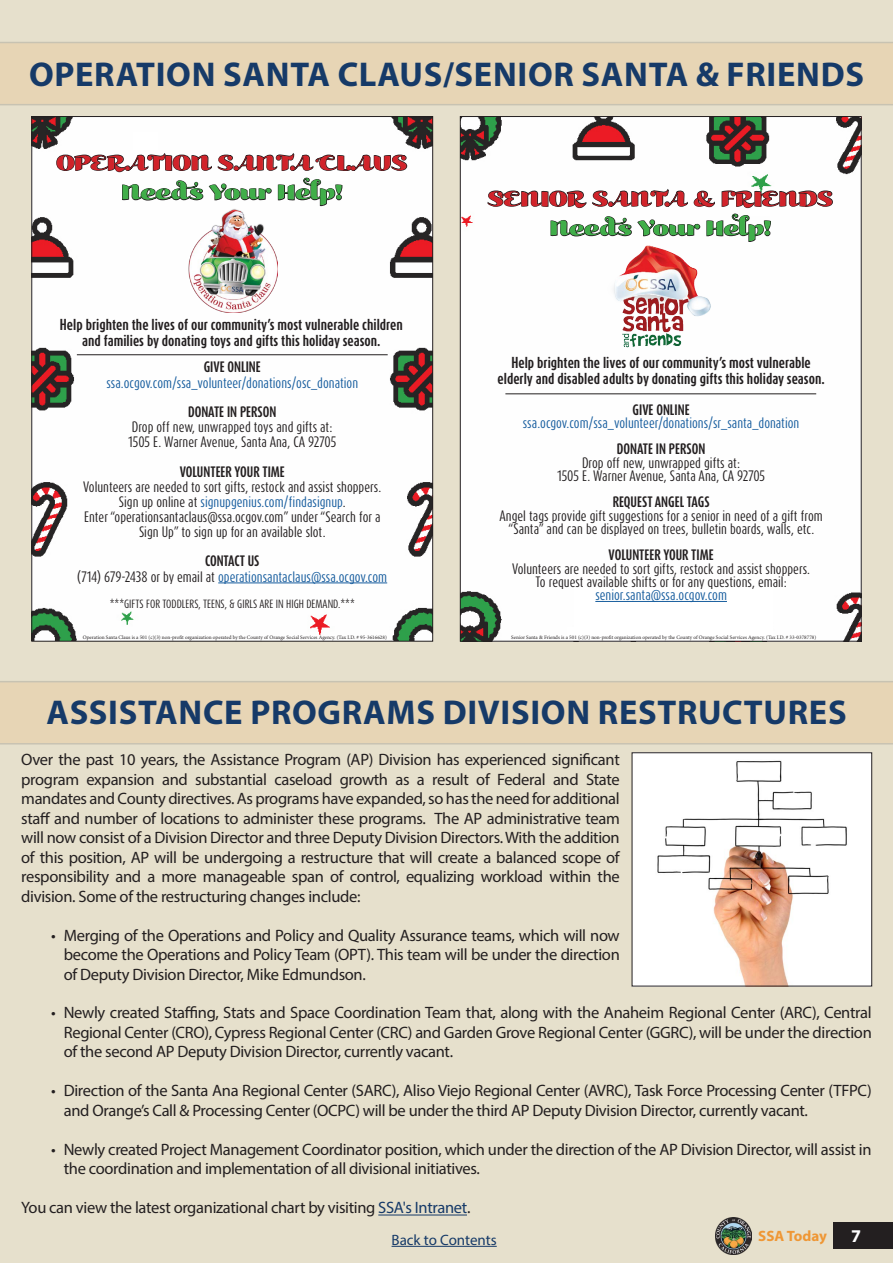
<style>
.page{position:relative;width:893px;height:1263px;background:#e6e0cc}
.page>*{position:absolute;margin:0;border:0;box-sizing:border-box;transform-origin:0 0}
.Head_2{font:700 34.5px "Myriad Pro";letter-spacing:.02em;color:#163a68}
.t1{font:24.45px/29.4px "Kari Display Pro";color:#d1232a;text-align:center}
.t2{font:700 18px "Myriad Pro";color:#fff}
.t3{font:16.5px/19.5px "Myriad Pro";letter-spacing:-.02em;color:#231f20;text-align:justify}
.SSA_Article_Content{font:15px "Myriad Pro";color:#163a68}
.t4{font:700 15px "Myriad Pro";color:#ef9735}
.t5{font:700 13.2px/15.9px "Dax Compact Pro";color:#231f20;text-align:center}
.t6{font:12.6px/13.2px "Dax Compact Pro";color:#231f20;text-align:center}
.t7{font:12.6px/15.1px "Dax Compact Pro";color:#175d9e;text-align:center}
.t8{font:9.9px "Dax Compact Pro";color:#231f20}
.t9{font:5.25px "Minion Pro";color:#231f20}
.s1{color:#40ae49}
.s2{font-weight:700;color:#231f20}
.s3{font-weight:700}
.s4{color:#175d9e}
.s5{color:#231f20}
.s6{color:#163a68}
</style>
<div class="page">
<div style="left:834px;top:1222px;width:59px;height:26px;background:#231f20"></div>
<img style="left:715px;top:1217px;width:36px;height:37px">
<img style="left:33px;top:118px;width:398px;height:522px">
<svg style="left:56px;top:118px;width:352px;height:182px;background:#edecec"></svg>
<hr style="left:218px;top:582px;width:169px;height:1px;background:#175d9e">
<img style="left:187px;top:207px;width:90px;height:106px">
<hr style="left:77px;top:354px;width:311px;height:1px;background:#231f20">
<div style="left:0;top:42px;width:893px;height:63px;background:#e7d5b5"></div>
<div style="left:462px;top:118px;width:398px;height:522px;background:#fefefe"></div>
<img style="left:606px;top:336px;width:110px;height:14px">
<div style="left:574px;top:589px;width:199px;height:52px;background:#fff"></div>
<svg style="left:487px;top:118px;width:347px;height:218px;background:#e6dfdf"></svg>
<hr style="left:595px;top:601px;width:132px;height:1px;background:#175d9e">
<hr style="left:505px;top:393px;width:311px;height:1px;background:#231f20">
<div style="left:567px;top:627px;width:15px;height:14px;background:#fff"></div>
<div style="left:0;top:681px;width:893px;height:63px;background:#e7d5b5"></div>
<img style="left:634px;top:754px;width:236px;height:230px">
<div style="left:632px;top:752px;width:240px;height:234px;border:1px solid #231f20"></div>
<hr style="left:378px;top:1214px;width:89px;height:1px;background:#163a68">
<hr style="left:392px;top:1246px;width:105px;height:1px;background:#163a68">
<p class="Head_2" style="left:29px;top:52px;width:836px">OPERATION SANTA CLAUS/SENIOR SANTA &amp; FRIENDS</p>
<p class="t1" style="left:56px;top:148px;width:353px">OPERATION SANTA CLAUS<br><span class="s1">Needs Your Help!</span></p>
<p class="t5" style="left:60px;top:317px;width:344px">Help brighten the lives of our community’s most vulnerable children and families by donating toys and gifts this holiday season.</p>
<p class="t7" style="left:106px;top:360px;width:253px"><span class="s2">GIVE ONLINE </span>ssa.ocgov.com/ssa_volunteer/donations/osc_donation</p>
<p class="t6" style="left:128px;top:404px;width:209px;line-height:15.1px"><span class="s3">DONATE IN PERSON<br></span>Drop off new, unwrapped toys and gifts at:<br>1505 E. Warner Avenue, Santa Ana, CA 92705</p>
<p class="t6" style="left:83px;top:464px;width:299px;line-height:15.1px"><span class="s3">VOLUNTEER YOUR TIME<br></span>Volunteers are needed to sort gifts, restock and assist shoppers.<br>Sign up online at <span class="s4">signupgenius.com/findasignup</span>.<br>Enter “operationsantaclaus@ssa.ocgov.com” under “Search for a Sign Up” to sign up for an available slot.</p>
<p class="t7" style="left:77px;top:554px;width:311px"><span class="s2">CONTACT US<br></span><span class="s5">(714) 679-2438 or by email at</span> operationsantaclaus@ssa.ocgov.com</p>
<p class="t8" style="left:110px;top:597px;width:247px">***GIFTS FOR TODDLERS, TEENS, &amp; GIRLS ARE IN HIGH DEMAND.***</p>
<p class="t9" style="left:83px;top:634px;width:306px">Operation Santa Claus is a 501 (c)(3) non-profit organization operated by the County of Orange Social Services Agency. (Tax I.D. # 95-3616628)</p>
<p class="t1" style="left:488px;top:184px;width:347px">SENIOR SANTA &amp; FRIENDS<br><span class="s1">Needs Your Help!</span></p>
<p class="t5" style="left:498px;top:354px;width:329px">Help brighten the lives of our community’s most vulnerable elderly and disabled adults by donating gifts this holiday season.</p>
<p class="t7" style="left:523px;top:403px;width:278px;line-height:13.2px"><span class="s2">GIVE ONLINE </span>ssa.ocgov.com/ssa_volunteer/donations/sr_santa_donation</p>
<p class="t6" style="left:557px;top:443px;width:209px"><span class="s3">DONATE IN PERSON<br></span>Drop off new, unwrapped gifts at:<br>1505 E. Warner Avenue, Santa Ana, CA 92705</p>
<p class="t6" style="left:499px;top:496px;width:325px"><span class="s3">REQUEST ANGEL TAGS<br></span>Angel tags provide gift suggestions for a senior in need of a gift from “Santa” and can be displayed on trees, bulletin boards, walls, etc.</p>
<p class="t6" style="left:512px;top:549px;width:299px"><span class="s3">VOLUNTEER YOUR TIME<br></span>Volunteers are needed to sort gifts, restock and assist shoppers.<br>To request available shifts or for any questions, email: <span class="s4">senior.santa@ssa.ocgov.com</span></p>
<p class="t9" style="left:511px;top:634px;width:306px">Senior Santa &amp; Friends is a 501 (c)(3) non-profit organization operated by the County of Orange Social Services Agency. (Tax I.D. # 33-0378778)</p>
<p class="Head_2" style="left:46px;top:690px;width:802px">ASSISTANCE PROGRAMS DIVISION RESTRUCTURES</p>
<p class="t3" style="left:21px;top:750px;width:600px">Over the past 10 years, the Assistance Program (AP) Division has experienced significant program expansion and substantial caseload growth as a result of Federal and State mandates and County directives. As programs have expanded, so has the need for additional staff and number of locations to administer these programs. The AP administrative team will now consist of a Division Director and three Deputy Division Directors. With the addition of this position, AP will be undergoing a restructure that will create a balanced scope of responsibility and a more manageable span of control, equalizing workload within the division. Some of the restructuring changes include:</p>
<p class="t3" style="left:64px;top:925px;width:558px;text-indent:-13px">• Merging of the Operations and Policy and Quality Assurance teams, which will now become the Operations and Policy Team (OPT). This team will be under the direction of Deputy Division Director, Mike Edmundson.</p>
<p class="t3" style="left:64px;top:1003px;width:809px;text-indent:-13px">• Newly created Staffing, Stats and Space Coordination Team that, along with the Anaheim Regional Center (ARC), Central Regional Center (CRO), Cypress Regional Center (CRC) and Garden Grove Regional Center (GGRC), will be under the direction of the second AP Deputy Division Director, currently vacant.</p>
<p class="t3" style="left:64px;top:1081px;width:809px;text-indent:-13px">• Direction of the Santa Ana Regional Center (SARC), Aliso Viejo Regional Center (AVRC), Task Force Processing Center (TFPC) and Orange’s Call &amp; Processing Center (OCPC) will be under the third AP Deputy Division Director, currently vacant.</p>
<p class="t3" style="left:64px;top:1139px;width:809px;text-indent:-13px">• Newly created Project Management Coordinator position, which under the direction of the AP Division Director, will assist in the coordination and implementation of all divisional initiatives.</p>
<p class="t3" style="left:21px;top:1198px;width:451px">You can view the latest organizational chart by visiting <span class="s6">SSA's Intranet</span>.</p>
<p class="SSA_Article_Content" style="left:392px;top:1230px;width:107px">Back to Contents</p>
<p class="t4" style="left:758px;top:1226px;width:70px">SSA Today</p>
<p class="t2" style="left:851px;top:1224px;width:11px">7</p>
</div>
